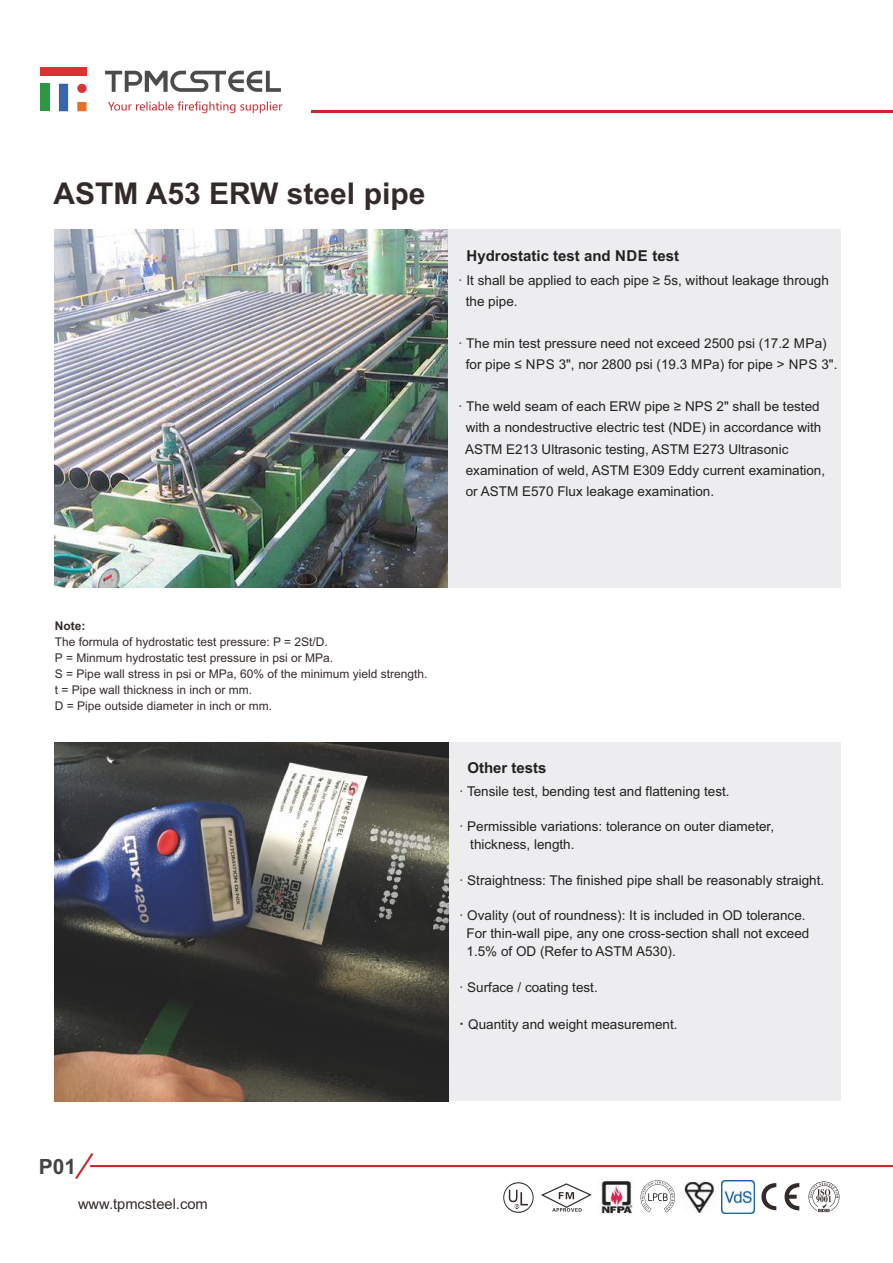
<style>
.page{position:relative;width:893px;height:1263px;background:#fff}
.page>*{position:absolute;margin:0;border:0;box-sizing:border-box;transform-origin:0 0}
.t1{font:700 30px "Arial";color:#332b2a}
.t2{font:700 21px "Arial";color:#464442}
.t3{font:700 15px "Arial";color:#212121}
.t4{font:14.7px "Arial";color:#332b2a}
.t5{font:13.5px/21.1px "Arial";color:#212121}
.t6{font:12px/16px "Arial";color:#332b2a}
.t7{font:700 12px "Arial";color:#332b2a}
.s1{color:#332b2a}
.s2{font-weight:700;font-size:15px;color:#332b2a}
</style>
<div class="page">
<hr style="left:90px;top:1165px;width:803px;height:2px;background:#cb292e">
<svg style="left:75px;top:1153px;width:20px;height:26px"></svg>
<hr style="left:311px;top:110px;width:582px;height:3px;background:#cb292e">
<div style="left:41px;top:67px;width:46px;height:9px;background:#db3233"></div>
<div style="left:59px;top:84px;width:9px;height:27px;background:#3766af"></div>
<div style="left:77px;top:102px;width:10px;height:9px;background:#e47029"></div>
<div style="left:41px;top:84px;width:9px;height:27px;background:#2e9744"></div>
<div style="left:77px;top:84px;width:10px;height:9px;background:#db3233;border-radius:50%"></div>
<svg style="left:105px;top:71px;width:176px;height:21px"></svg>
<svg style="left:108px;top:101px;width:174px;height:12px"></svg>
<svg style="left:761px;top:1183px;width:38px;height:27px"></svg>
<img style="left:600px;top:1180px;width:33px;height:34px">
<img style="left:684px;top:1182px;width:30px;height:31px">
<svg style="left:640px;top:1180px;width:35px;height:32px"></svg>
<img style="left:721px;top:1180px;width:34px;height:33px">
<svg style="left:541px;top:1183px;width:51px;height:29px"></svg>
<svg style="left:503px;top:1182px;width:31px;height:31px"></svg>
<svg style="left:808px;top:1181px;width:31px;height:31px"></svg>
<div style="left:54px;top:229px;width:787px;height:359px;background:#ededef"></div>
<div style="left:54px;top:742px;width:787px;height:359px;background:#ededef"></div>
<img style="left:54px;top:742px;width:395px;height:359px">
<img style="left:54px;top:229px;width:394px;height:359px">
<h1 class="t1" style="left:54px;top:182px;width:373px">ASTM A53 ERW steel pipe</h1>
<p class="t3" style="left:467px;top:250px;width:214px">Hydrostatic test and NDE test</p>
<p class="t5" style="left:466px;top:271px;width:365px;text-indent:-8px"><span class="s1">·</span> It shall be applied to each pipe ≥ 5s, without leakage through the pipe.</p>
<p class="t5" style="left:466px;top:334px;width:373px;text-indent:-8px"><span class="s1">·</span> The min test pressure need not exceed 2500 psi (17.2 MPa) for pipe ≤ NPS 3", nor 2800 psi (19.3 MPa) for pipe &gt; NPS 3".</p>
<p class="t5" style="left:465px;top:397px;width:362px;text-indent:-7px"><span class="s1">·</span> The weld seam of each ERW pipe ≥ NPS 2" shall be tested with a nondestructive electric test (NDE) in accordance with ASTM E213 Ultrasonic testing, ASTM E273 Ultrasonic examination of weld, ASTM E309 Eddy current examination, or ASTM E570 Flux leakage examination.</p>
<p class="t7" style="left:55px;top:621px;width:32px">Note:</p>
<p class="t6" style="left:55px;top:635px;width:374px">The formula of hydrostatic test pressure: P = 2St/D.<br>P = Minmum hydrostatic test pressure in psi or MPa.<br>S = Pipe wall stress in psi or MPa, 60% of the minimum yield strength. t = Pipe wall thickness in inch or mm.<br>D = Pipe outside diameter in inch or mm.</p>
<p class="t3" style="left:467px;top:762px;width:81px">Other tests</p>
<p class="t5" style="left:459px;top:781px;width:272px"><span class="s1">·</span> Tensile test, bending test and flattening test.</p>
<p class="t5" style="left:470px;top:819px;width:305px;line-height:17.9px;text-indent:-11px"><span class="s1">·</span> Permissible variations: tolerance on outer diameter, thickness, length.</p>
<p class="t5" style="left:459px;top:871px;width:367px"><span class="s1">·</span> Straightness: The finished pipe shall be reasonably straight.</p>
<p class="t5" style="left:466px;top:908px;width:344px;line-height:17.9px;text-indent:-8px"><span class="s1">·</span> Ovality (out of roundness): It is included in OD tolerance.<br>For thin-wall pipe, any one cross-section shall not exceed<br>1.5% of OD (Refer to ASTM A530).</p>
<p class="t5" style="left:459px;top:977px;width:140px"><span class="s1">·</span> Surface / coating test.</p>
<p class="t5" style="left:459px;top:1015px;width:220px"><span class="s2">·</span> Quantity and weight measurement.</p>
<h2 class="t2" style="left:39px;top:1158px;width:39px">P01</h2>
<p class="t4" style="left:78px;top:1198px;width:131px">www.tpmcsteel.com</p>
</div>
